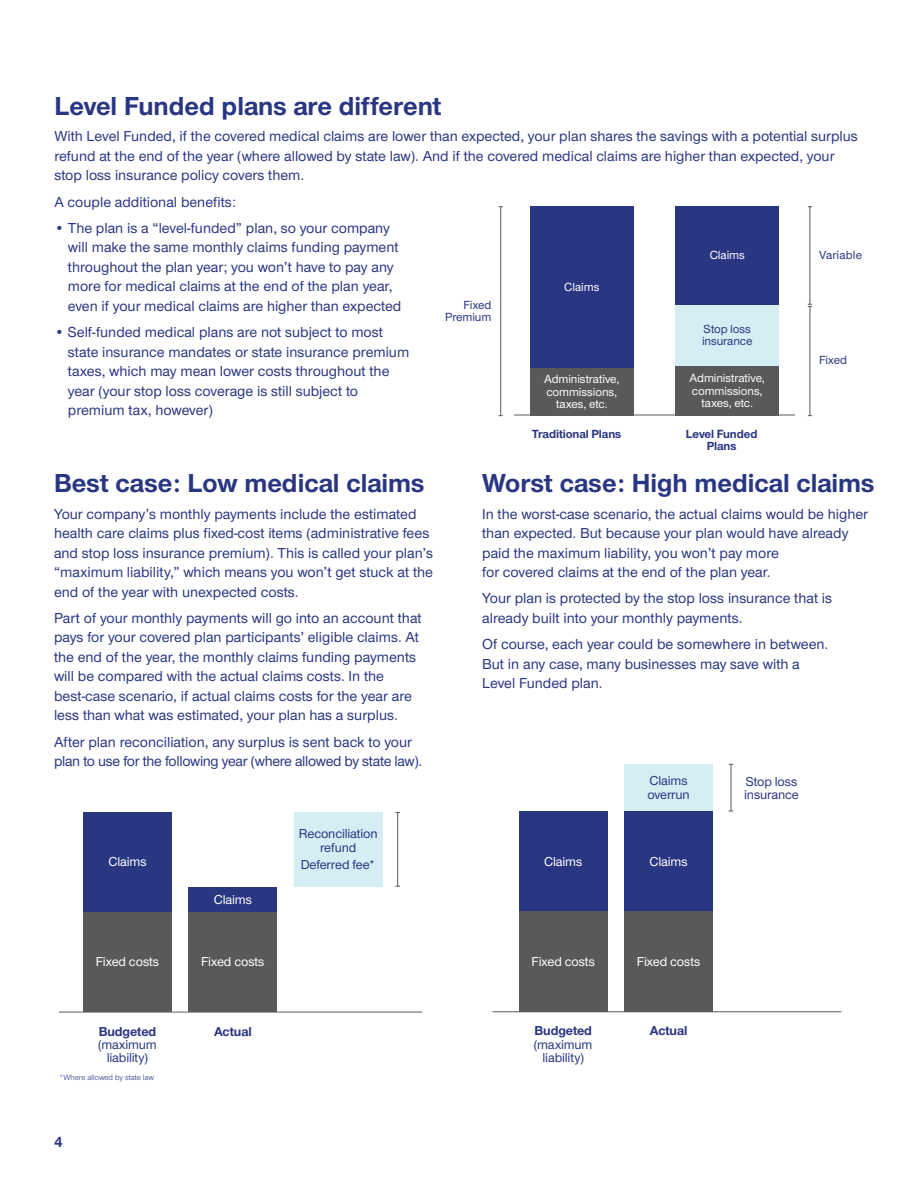
<style>
.page{position:relative;width:918px;height:1188px;background:#fff}
.page>*{position:absolute;margin:0;border:0;box-sizing:border-box;transform-origin:0 0}
.t1{font:700 27px "UHC Sans";color:#293682}
.t2{font:500 15px/19.5px "UHC Sans";color:#293682}
.t3{font:500 15px/19.5px "UHC Sans";letter-spacing:-.02em;color:#293682}
.t4{font:700 15px "UHC Sans";color:#293682}
.t5{font:500 13.35px/13.4px "UHC Sans";letter-spacing:-.01em;color:#293682;text-align:center}
.t6{font:500 13.35px "UHC Sans";letter-spacing:-.005em;color:#fff}
.t7{font:700 13.35px "UHC Sans";letter-spacing:-.01em;color:#293682}
.t8{font:500 12.3px/12.3px "UHC Sans";letter-spacing:-.005em;color:#fff;text-align:center}
.t9{font:500 12.3px/12.3px "UHC Sans";letter-spacing:-.005em;color:#293682;text-align:right}
.t10{font:700 12.3px/12.3px "UHC Sans";letter-spacing:-.005em;color:#293682;text-align:center}
.t11{font:500 12.3px "UHC Sans";letter-spacing:.015em;color:#293682}
.t12{font:8.1px "UHC Sans";color:#293682}
</style>
<div class="page">
<hr style="left:514px;top:415px;width:281px;height:1px;background:#58595b">
<div style="left:675px;top:366px;width:104px;height:50px;background:#58595b"></div>
<div style="left:675px;top:305px;width:104px;height:61px;background:#d5eef4"></div>
<hr style="left:809px;top:306px;width:1px;height:110px;background:#58595b">
<hr style="left:500px;top:207px;width:1px;height:209px;background:#58595b">
<hr style="left:809px;top:207px;width:1px;height:97px;background:#58595b">
<div style="left:530px;top:368px;width:104px;height:48px;background:#58595b"></div>
<div style="left:530px;top:206px;width:104px;height:162px;background:#293682"></div>
<div style="left:675px;top:206px;width:104px;height:99px;background:#293682"></div>
<hr style="left:59px;top:1012px;width:363px;height:1px;background:#58595b">
<div style="left:294px;top:812px;width:88px;height:75px;background:#d5eef4"></div>
<hr style="left:397px;top:813px;width:1px;height:73px;background:#58595b">
<div style="left:83px;top:912px;width:89px;height:100px;background:#58595b"></div>
<div style="left:83px;top:812px;width:89px;height:100px;background:#293682"></div>
<div style="left:189px;top:912px;width:88px;height:100px;background:#58595b"></div>
<div style="left:189px;top:887px;width:88px;height:25px;background:#293682"></div>
<hr style="left:730px;top:764px;width:1px;height:47px;background:#58595b">
<div style="left:624px;top:764px;width:89px;height:48px;background:#d5eef4"></div>
<div style="left:519px;top:911px;width:88px;height:100px;background:#58595b"></div>
<div style="left:519px;top:812px;width:88px;height:99px;background:#293682"></div>
<div style="left:624px;top:911px;width:89px;height:100px;background:#58595b"></div>
<div style="left:624px;top:812px;width:89px;height:99px;background:#293682"></div>
<hr style="left:493px;top:1011px;width:348px;height:1px;background:#58595b">
<h1 class="t1" style="left:54px;top:88px;width:389px">Level Funded plans are different</h1>
<p class="t2" style="left:54px;top:126px;width:805px">With Level Funded, if the covered medical claims are lower than expected, your plan shares the savings with a potential surplus refund at the end of the year (where allowed by state law). And if the covered medical claims are higher than expected, your stop loss insurance policy covers them.</p>
<p class="t2" style="left:54px;top:191px;width:183px">A couple additional benefits:</p>
<p class="t2" style="left:68px;top:217px;width:335px;text-indent:-14px">• The plan is a “level-funded” plan, so your company will make the same monthly claims funding payment throughout the plan year; you won’t have to pay any more for medical claims at the end of the plan year, even if your medical claims are higher than expected</p>
<p class="t2" style="left:68px;top:322px;width:343px;text-indent:-14px">• Self-funded medical plans are not subject to most state insurance mandates or state insurance premium taxes, which may mean lower costs throughout the year (your stop loss coverage is still subject to premium tax, however)</p>
<p class="t8" style="left:710px;top:249px;width:37px">Claims</p>
<p class="t11" style="left:819px;top:247px;width:44px">Variable</p>
<p class="t8" style="left:564px;top:280px;width:37px">Claims</p>
<p class="t9" style="left:445px;top:298px;width:48px">Fixed<br>Premium</p>
<p class="t9" style="left:702px;top:322px;width:52px;text-align:left">Stop loss insurance</p>
<p class="t9" style="left:819px;top:353px;width:29px">Fixed</p>
<p class="t8" style="left:690px;top:372px;width:77px">Administrative, commissions, taxes, etc.</p>
<p class="t8" style="left:544px;top:373px;width:77px">Administrative, commissions, taxes, etc.</p>
<h1 class="t1" style="left:54px;top:465px;width:372px">Best case: Low medical claims</h1>
<p class="t2" style="left:54px;top:503px;width:381px">Your company’s monthly payments include the estimated health care claims plus fixed-cost items (administrative fees and stop loss insurance premium). This is called your plan’s “maximum liability,” which means you won’t get stuck at the end of the year with unexpected costs.</p>
<p class="t2" style="left:54px;top:607px;width:369px">Part of your monthly payments will go into an account that pays for your covered plan participants’ eligible claims. At the end of the year, the monthly claims funding payments will be compared with the actual claims costs. In the best-case scenario, if actual claims costs for the year are less than what was estimated, your plan has a surplus.</p>
<p class="t3" style="left:54px;top:731px;width:370px">After plan reconciliation, any surplus is sent back to your plan to use for the following year (where allowed by state law).</p>
<p class="t6" style="left:108px;top:853px;width:40px">Claims</p>
<p class="t6" style="left:96px;top:953px;width:65px">Fixed costs</p>
<p class="t7" style="left:99px;top:1022px;width:59px">Budgeted</p>
<p class="t5" style="left:98px;top:1037px;width:60px">(maximum liability)</p>
<p class="t12" style="left:59px;top:1072px;width:96px">*Where allowed by state law</p>
<p class="t4" style="left:54px;top:1132px;width:10px">4</p>
<p class="t6" style="left:214px;top:890px;width:40px">Claims</p>
<p class="t6" style="left:201px;top:953px;width:65px">Fixed costs</p>
<p class="t7" style="left:214px;top:1022px;width:39px">Actual</p>
<p class="t5" style="left:299px;top:827px;width:80px">Reconciliation refund</p>
<p class="t5" style="left:301px;top:858px;width:77px">Deferred fee*</p>
<p class="t10" style="left:532px;top:427px;width:91px">Traditional Plans</p>
<p class="t10" style="left:686px;top:427px;width:73px">Level Funded<br>Plans</p>
<h1 class="t1" style="left:482px;top:465px;width:394px">Worst case: High medical claims</h1>
<p class="t2" style="left:482px;top:503px;width:387px">In the worst-case scenario, the actual claims would be higher than expected. But because your plan would have already paid the maximum liability, you won’t pay more<br>for covered claims at the end of the plan year.</p>
<p class="t2" style="left:482px;top:588px;width:352px">Your plan is protected by the stop loss insurance that is already built into your monthly payments.</p>
<p class="t2" style="left:482px;top:634px;width:348px">Of course, each year could be somewhere in between.<br>But in any case, many businesses may save with a<br>Level Funded plan.</p>
<p class="t5" style="left:650px;top:774px;width:40px">Claims</p>
<p class="t5" style="left:746px;top:774px;width:53px">Stop loss</p>
<p class="t5" style="left:647px;top:787px;width:44px">overrun</p>
<p class="t5" style="left:744px;top:787px;width:56px">insurance</p>
<p class="t6" style="left:544px;top:853px;width:40px">Claims</p>
<p class="t6" style="left:650px;top:853px;width:40px">Claims</p>
<p class="t6" style="left:532px;top:952px;width:65px">Fixed costs</p>
<p class="t6" style="left:637px;top:952px;width:65px">Fixed costs</p>
<p class="t7" style="left:535px;top:1022px;width:59px">Budgeted</p>
<p class="t5" style="left:534px;top:1037px;width:60px">(maximum liability)</p>
<p class="t7" style="left:650px;top:1022px;width:39px">Actual</p>
</div>
